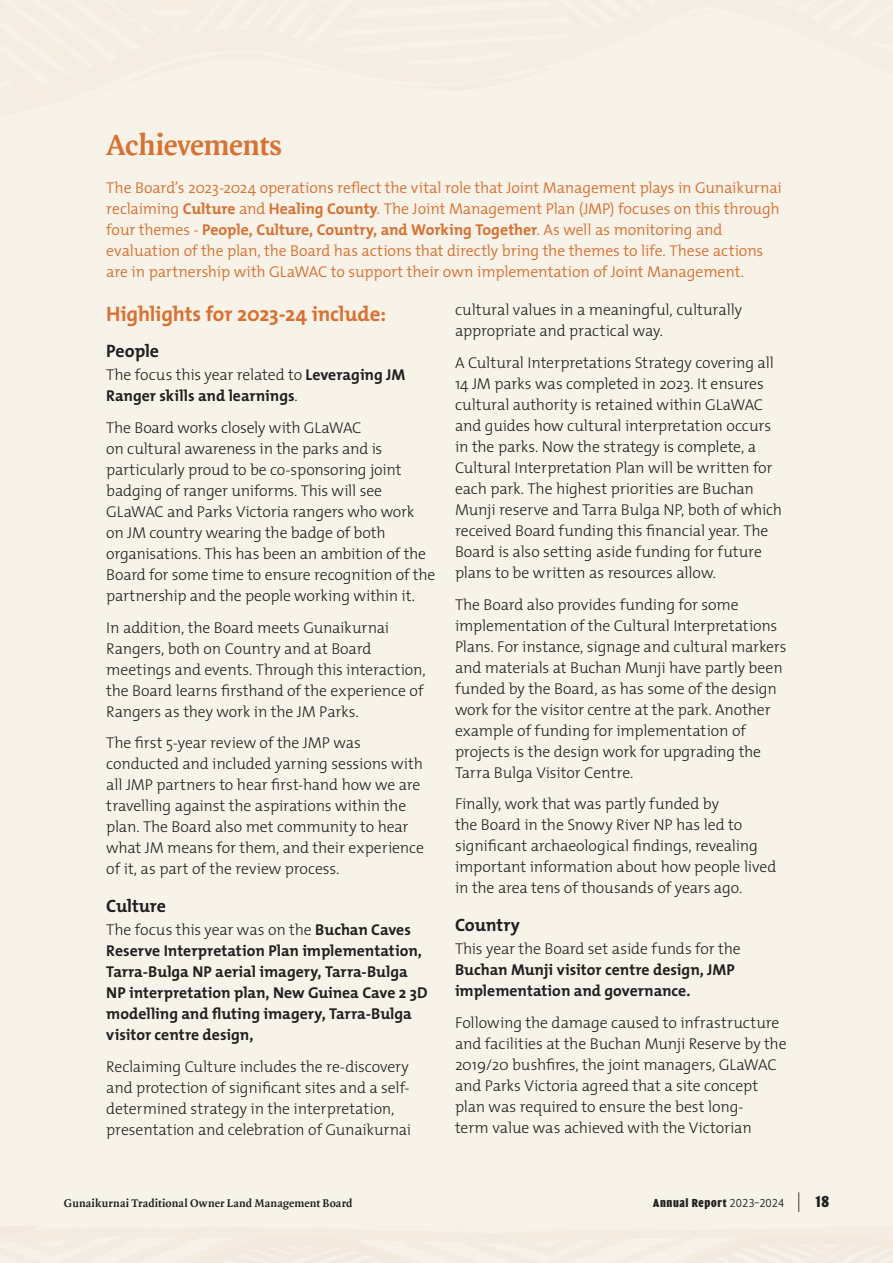
<style>
.page{position:relative;width:893px;height:1263px;background:#f8f3e9}
.page>*{position:absolute;margin:0;border:0;box-sizing:border-box;transform-origin:0 0}
.t1{font:700 31.5px "Quadraat";letter-spacing:-.01em;color:#da7031}
.t2{font:700 21px "The Mix";letter-spacing:-.01em;color:#da7031}
.t3{font:700 18px "The Mix";letter-spacing:-.005em;color:#231f20}
.t4{font:300 15.75px/21px "The Mix";letter-spacing:-.01em;color:#231f20}
.t5{font:300 15.75px/21px "The Mix";letter-spacing:-.01em;color:#da7031}
.t6{font:700 15.75px/21px "The Mix";color:#231f20}
.t7{font:700 12px "Quadraat";letter-spacing:.015em;color:#231f20}
.t8{font:900 12px "Quadraat Sans Dis";letter-spacing:.05em;color:#231f20}
.s1{font-weight:700}
.s2{font-weight:300}
.s3{font-family:"Quadraat Head";font-weight:300}
.s4{font-family:"The Mix";font-weight:200;font-size:19.5px}
.s5{font-size:16.5px}
</style>
<div class="page">
<h1 class="t1" style="left:106px;top:128px;width:177px">Achievements</h1>
<p class="t5" style="left:106px;top:177px;width:677px">The Board’s 2023-2024 operations reflect the vital role that Joint Management plays in Gunaikurnai reclaiming <span class="s1">Culture</span> and <span class="s1">Healing County</span>. The Joint Management Plan (JMP) focuses on this through four themes - <span class="s1">People, Culture, Country, and Working Together</span>. As well as monitoring and evaluation of the plan, the Board has actions that directly bring the themes to life. These actions are in partnership with GLaWAC to support their own implementation of Joint Management.</p>
<h2 class="t2" style="left:106px;top:297px;width:281px">Highlights for 2023-24 include:</h2>
<p class="t3" style="left:106px;top:336px;width:54px">People</p>
<p class="t6" style="left:106px;top:364px;width:301px"><span class="s2">The focus this year related to</span> Leveraging JM<br>Ranger skills and learnings<span class="s2">.</span></p>
<p class="t4" style="left:106px;top:417px;width:331px">The Board works closely with GLaWAC<br>on cultural awareness in the parks and is particularly proud to be co-sponsoring joint badging of ranger uniforms. This will see GLaWAC and Parks Victoria rangers who work on JM country wearing the badge of both organisations. This has been an ambition of the Board for some time to ensure recognition of the partnership and the people working within it.</p>
<p class="t4" style="left:106px;top:616px;width:321px">In addition, the Board meets Gunaikurnai Rangers, both on Country and at Board meetings and events. Through this interaction, the Board learns firsthand of the experience of Rangers as they work in the JM Parks.</p>
<p class="t4" style="left:106px;top:732px;width:319px">The first 5-year review of the JMP was conducted and included yarning sessions with all JMP partners to hear first-hand how we are travelling against the aspirations within the plan. The Board also met community to hear what JM means for them, and their experience of it, as part of the review process.</p>
<p class="t3" style="left:106px;top:891px;width:61px">Culture</p>
<p class="t6" style="left:106px;top:919px;width:323px"><span class="s2">The focus this year was on the</span> Buchan Caves Reserve Interpretation Plan implementation, Tarra-Bulga NP aerial imagery, Tarra-Bulga NP interpretation plan, New Guinea Cave 2 3D modelling and fluting imagery, Tarra-Bulga visitor centre design,</p>
<p class="t4" style="left:106px;top:1056px;width:306px">Reclaiming Culture includes the re-discovery and protection of significant sites and a self&shy;determined strategy in the interpretation, presentation and celebration of Gunaikurnai</p>
<p class="t4" style="left:455px;top:299px;width:289px">cultural values in a meaningful, culturally appropriate and practical way.</p>
<p class="t4" style="left:455px;top:352px;width:329px">A Cultural Interpretations Strategy covering all 14 JM parks was completed in 2023. It ensures cultural authority is retained within GLaWAC and guides how cultural interpretation occurs in the parks. Now the strategy is complete, a Cultural Interpretation Plan will be written for each park. The highest priorities are Buchan Munji reserve and Tarra Bulga NP, both of which received Board funding this financial year. The Board is also setting aside funding for future plans to be written as resources allow.</p>
<p class="t4" style="left:455px;top:593px;width:333px">The Board also provides funding for some implementation of the Cultural Interpretations Plans. For instance, signage and cultural markers and materials at Buchan Munji have partly been funded by the Board, as has some of the design work for the visitor centre at the park. Another example of funding for implementation of projects is the design work for upgrading the Tarra Bulga Visitor Centre.</p>
<p class="t4" style="left:455px;top:793px;width:323px">Finally, work that was partly funded by<br>the Board in the Snowy River NP has led to significant archaeological findings, revealing important information about how people lived in the area tens of thousands of years ago.</p>
<p class="t3" style="left:455px;top:910px;width:66px">Country</p>
<p class="t4" style="left:455px;top:938px;width:287px">This year the Board set aside funds for the</p>
<p class="t6" style="left:455px;top:959px;width:281px">Buchan Munji visitor centre design, JMP implementation and governance.</p>
<p class="t4" style="left:455px;top:1012px;width:333px">Following the damage caused to infrastructure and facilities at the Buchan Munji Reserve by the 2019/20 bushfires, the joint managers, GLaWAC and Parks Victoria agreed that a site concept plan was required to ensure the best long-<br>term value was achieved with the Victorian</p>
<p class="t7" style="left:64px;top:1196px;width:290px">Gunaikurnai Traditional Owner Land Management Board</p>
<p class="t8" style="left:653px;top:1196px;width:177px">Annual Report <span class="s3">2023–2024</span> <span class="s4">|</span> <span class="s5">18</span></p>
</div>
